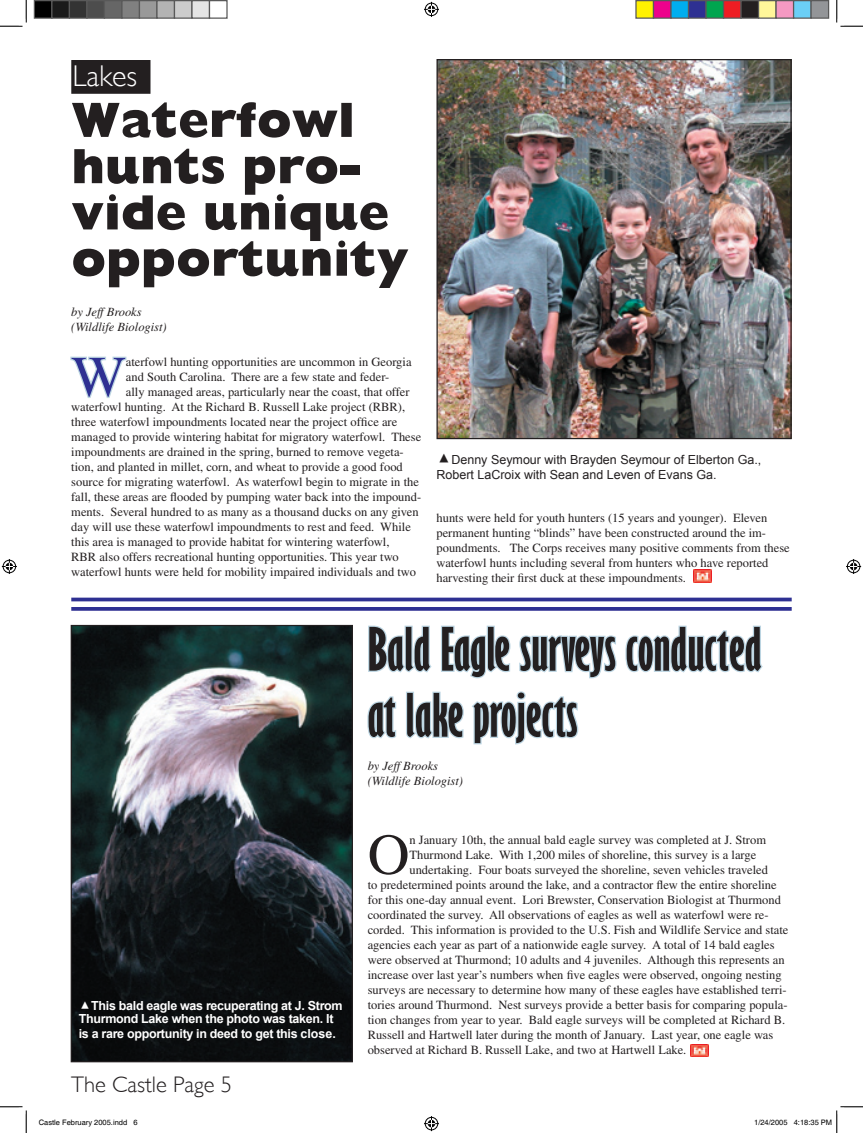
<style>
.page{position:relative;width:863px;height:1133px;background:#fff}
.page>*{position:absolute;margin:0;border:0;box-sizing:border-box;transform-origin:0 0}
.t1{font:57.88px "Times";color:#2e3092}
.t2{font:57.88px "Times";color:#231f20}
.t3{font:700 extra-condensed 55px/66px "Gill Sans";color:#231f20;scale:1.1 1}
.t4{font:800 50px/46.2px "Gill Sans";color:#231f20}
.t5{font:300 30px "Gill Sans";color:#fff}
.t6{font:300 22.5px "Gill Sans";color:#231f20}
.t7{font:12.5px/15px "Times";color:#231f20}
.t8{font:700 12.5px/13.8px "Arial";letter-spacing:-.025em;color:#fff}
.t9{font:12.5px/15px "Arial";color:#231f20}
.t10{font:italic 12.5px/15px "Times";color:#231f20}
.t11{font:7.5px "Helvetica";color:#000}
</style>
<div class="page">
<img style="left:438px;top:61px;width:351px;height:376px">
<div style="left:436px;top:59px;width:355px;height:380px;border:1px solid #231f20"></div>
<div style="left:72px;top:61px;width:78px;height:32px;background:#231f20"></div>
<div style="left:71px;top:60px;width:79px;height:34px;border:1px solid #231f20"></div>
<svg style="left:70px;top:356px;width:57px;height:42px"></svg>
<svg style="left:71px;top:597px;width:720px;height:4px;background:#4f50a3"></svg>
<hr style="left:71px;top:607px;width:720px;height:3px;background:#2e3092">
<img style="left:73px;top:627px;width:278px;height:433px">
<div style="left:71px;top:625px;width:282px;height:437px;border:1px solid #231f20"></div>
<svg style="left:625px;top:625px;width:138px;height:48px"></svg>
<svg style="left:367px;top:625px;width:250px;height:120px"></svg>
<img style="left:693px;top:570px;width:18px;height:12px">
<img style="left:690px;top:1044px;width:18px;height:13px">
<svg style="left:0;top:0;width:27px;height:27px"></svg>
<svg style="left:0;top:1106px;width:27px;height:26px"></svg>
<svg style="left:836px;top:0;width:26px;height:27px"></svg>
<svg style="left:424px;top:2px;width:15px;height:15px"></svg>
<svg style="left:424px;top:1116px;width:15px;height:15px"></svg>
<svg style="left:2px;top:559px;width:15px;height:15px"></svg>
<svg style="left:846px;top:559px;width:15px;height:15px"></svg>
<div style="left:34px;top:1px;width:18px;height:17px;background:#000"></div>
<div style="left:34px;top:0;width:18px;height:19px;border:1px solid #595959"></div>
<div style="left:52px;top:1px;width:17px;height:17px;background:#1a1a1a"></div>
<div style="left:51px;top:0;width:19px;height:19px;border:1px solid #595959"></div>
<div style="left:69px;top:1px;width:18px;height:17px;background:#333"></div>
<div style="left:69px;top:0;width:19px;height:19px;border:1px solid #595959"></div>
<div style="left:87px;top:1px;width:17px;height:17px;background:#4d4d4d"></div>
<div style="left:86px;top:0;width:19px;height:19px;border:1px solid #595959"></div>
<div style="left:104px;top:1px;width:18px;height:17px;background:#666"></div>
<div style="left:104px;top:0;width:18px;height:19px;border:1px solid #595959"></div>
<div style="left:122px;top:1px;width:17px;height:17px;background:#808080"></div>
<div style="left:121px;top:0;width:19px;height:19px;border:1px solid #595959"></div>
<div style="left:139px;top:1px;width:18px;height:17px;background:#999"></div>
<div style="left:139px;top:0;width:19px;height:19px;border:1px solid #595959"></div>
<div style="left:157px;top:1px;width:17px;height:17px;background:#b3b3b3"></div>
<div style="left:156px;top:0;width:19px;height:19px;border:1px solid #595959"></div>
<div style="left:174px;top:1px;width:18px;height:17px;background:#ccc"></div>
<div style="left:174px;top:0;width:18px;height:19px;border:1px solid #595959"></div>
<div style="left:192px;top:1px;width:17px;height:17px;background:#e5e5e5"></div>
<div style="left:191px;top:0;width:19px;height:19px;border:1px solid #595959"></div>
<div style="left:209px;top:0;width:19px;height:19px;border:1px solid #595959"></div>
<div style="left:636px;top:1px;width:17px;height:17px;background:#fff101"></div>
<div style="left:635px;top:0;width:19px;height:19px;border:1px solid #595959"></div>
<div style="left:653px;top:1px;width:18px;height:17px;background:#ed028c"></div>
<div style="left:652px;top:0;width:19px;height:19px;border:1px solid #595959"></div>
<div style="left:671px;top:1px;width:17px;height:17px;background:#00aeef"></div>
<div style="left:670px;top:0;width:19px;height:19px;border:1px solid #595959"></div>
<div style="left:688px;top:1px;width:18px;height:17px;background:#2e3092"></div>
<div style="left:688px;top:0;width:18px;height:19px;border:1px solid #595959"></div>
<div style="left:706px;top:1px;width:17px;height:17px;background:#00a54f"></div>
<div style="left:705px;top:0;width:19px;height:19px;border:1px solid #595959"></div>
<div style="left:723px;top:1px;width:18px;height:17px;background:#ee1d23"></div>
<div style="left:722px;top:0;width:19px;height:19px;border:1px solid #595959"></div>
<div style="left:741px;top:1px;width:17px;height:17px;background:#231f20"></div>
<div style="left:740px;top:0;width:19px;height:19px;border:1px solid #595959"></div>
<div style="left:758px;top:1px;width:18px;height:17px;background:#fff79a"></div>
<div style="left:758px;top:0;width:18px;height:19px;border:1px solid #595959"></div>
<div style="left:776px;top:1px;width:17px;height:17px;background:#f499c2"></div>
<div style="left:775px;top:0;width:19px;height:19px;border:1px solid #595959"></div>
<div style="left:793px;top:1px;width:18px;height:17px;background:#6bcff6"></div>
<div style="left:792px;top:0;width:19px;height:19px;border:1px solid #595959"></div>
<div style="left:811px;top:1px;width:17px;height:17px;background:#939598"></div>
<div style="left:810px;top:0;width:19px;height:19px;border:1px solid #595959"></div>
<svg style="left:836px;top:1106px;width:26px;height:26px"></svg>
<svg style="left:81px;top:1000px;width:8px;height:8px"></svg>
<h3 class="t5" style="left:72px;top:58px;width:66px">Lakes</h3>
<h3 class="t4" style="left:71px;top:99px;width:338px">Waterfowl hunts pro&shy;vide unique opportunity</h3>
<p class="t10" style="left:71px;top:304px;width:97px">by Jeff Brooks (Wildlife Biologist)</p>
<h1 class="t1" style="left:71px;top:344px;width:56px">W</h1>
<p class="t7" style="left:126px;top:354px;width:287px">aterfowl hunting opportunities are uncommon in Georgia</p>
<p class="t7" style="left:126px;top:369px;width:265px">and South Carolina. There are a few state and feder-</p>
<p class="t7" style="left:126px;top:384px;width:285px">ally managed areas, particularly near the coast, that offer</p>
<p class="t7" style="left:71px;top:399px;width:335px">waterfowl hunting. At the Richard B. Russell Lake project (RBR),</p>
<p class="t7" style="left:71px;top:414px;width:327px">three waterfowl impoundments located near the project office are</p>
<p class="t7" style="left:71px;top:429px;width:351px">managed to provide wintering habitat for migratory waterfowl. These</p>
<p class="t7" style="left:71px;top:444px;width:334px">impoundments are drained in the spring, burned to remove vegeta-</p>
<p class="t7" style="left:71px;top:459px;width:333px">tion, and planted in millet, corn, and wheat to provide a good food</p>
<p class="t7" style="left:71px;top:474px;width:349px">source for migrating waterfowl. As waterfowl begin to migrate in the</p>
<p class="t7" style="left:71px;top:489px;width:351px">fall, these areas are flooded by pumping water back into the impound-</p>
<p class="t7" style="left:71px;top:504px;width:349px">ments. Several hundred to as many as a thousand ducks on any given</p>
<p class="t7" style="left:71px;top:519px;width:341px">day will use these waterfowl impoundments to rest and feed. While</p>
<p class="t7" style="left:71px;top:534px;width:320px">this area is managed to provide habitat for wintering waterfowl,</p>
<p class="t7" style="left:71px;top:549px;width:329px">RBR also offers recreational hunting opportunities. This year two</p>
<p class="t7" style="left:71px;top:564px;width:346px">waterfowl hunts were held for mobility impaired individuals and two</p>
<p class="t9" style="left:436px;top:452px;width:326px;text-indent:15px">Denny Seymour with Brayden Seymour of Elberton Ga.,<br>Robert LaCroix with Sean and Leven of Evans Ga.</p>
<p class="t7" style="left:436px;top:510px;width:355px">hunts were held for youth hunters (15 years and younger). Eleven permanent hunting “blinds” have been constructed around the im&shy;poundments. The Corps receives many positive comments from these waterfowl hunts including several from hunters who have reported harvesting their first duck at these impoundments.</p>
<p class="t8" style="left:79px;top:998px;width:265px;text-indent:12px">This bald eagle was recuperating at J. Strom<br>Thurmond Lake when the photo was taken. It</p>
<p class="t8" style="left:79px;top:1027px;width:259px">is a rare opportunity in deed to get this close.</p>
<h3 class="t6" style="left:71px;top:1071px;width:162px">The Castle Page 5</h3>
<h2 class="t3" style="left:367px;top:616px;width:360px">Bald Eagle surveys conducted at lake projects</h2>
<p class="t10" style="left:367px;top:758px;width:97px">by Jeff Brooks (Wildlife Biologist)</p>
<h1 class="t2" style="left:367px;top:822px;width:43px">O</h1>
<p class="t7" style="left:409px;top:832px;width:358px">n January 10th, the annual bald eagle survey was completed at J. Strom</p>
<p class="t7" style="left:409px;top:847px;width:348px">Thurmond Lake. With 1,200 miles of shoreline, this survey is a large</p>
<p class="t7" style="left:409px;top:862px;width:360px">undertaking. Four boats surveyed the shoreline, seven vehicles traveled</p>
<p class="t7" style="left:367px;top:877px;width:410px">to predetermined points around the lake, and a contractor flew the entire shoreline</p>
<p class="t7" style="left:367px;top:892px;width:415px">for this one-day annual event. Lori Brewster, Conservation Biologist at Thurmond</p>
<p class="t7" style="left:367px;top:907px;width:402px">coordinated the survey. All observations of eagles as well as waterfowl were re-</p>
<p class="t7" style="left:367px;top:922px;width:422px">corded. This information is provided to the U.S. Fish and Wildlife Service and state</p>
<p class="t7" style="left:367px;top:937px;width:408px">agencies each year as part of a nationwide eagle survey. A total of 14 bald eagles</p>
<p class="t7" style="left:367px;top:952px;width:418px">were observed at Thurmond; 10 adults and 4 juveniles. Although this represents an</p>
<p class="t7" style="left:367px;top:967px;width:415px">increase over last year’s numbers when five eagles were observed, ongoing nesting</p>
<p class="t7" style="left:367px;top:982px;width:420px">surveys are necessary to determine how many of these eagles have established terri-</p>
<p class="t7" style="left:367px;top:997px;width:421px">tories around Thurmond. Nest surveys provide a better basis for comparing popula-</p>
<p class="t7" style="left:367px;top:1012px;width:419px">tion changes from year to year. Bald eagle surveys will be completed at Richard B.</p>
<p class="t7" style="left:367px;top:1027px;width:407px">Russell and Hartwell later during the month of January. Last year, one eagle was</p>
<p class="t7" style="left:367px;top:1042px;width:320px">observed at Richard B. Russell Lake, and two at Hartwell Lake.</p>
<p class="t11" style="left:39px;top:1118px;width:100px">Castle February 2005.indd 6</p>
<p class="t11" style="left:754px;top:1118px;width:79px">1/24/2005 4:18:35 PM</p>
</div>
